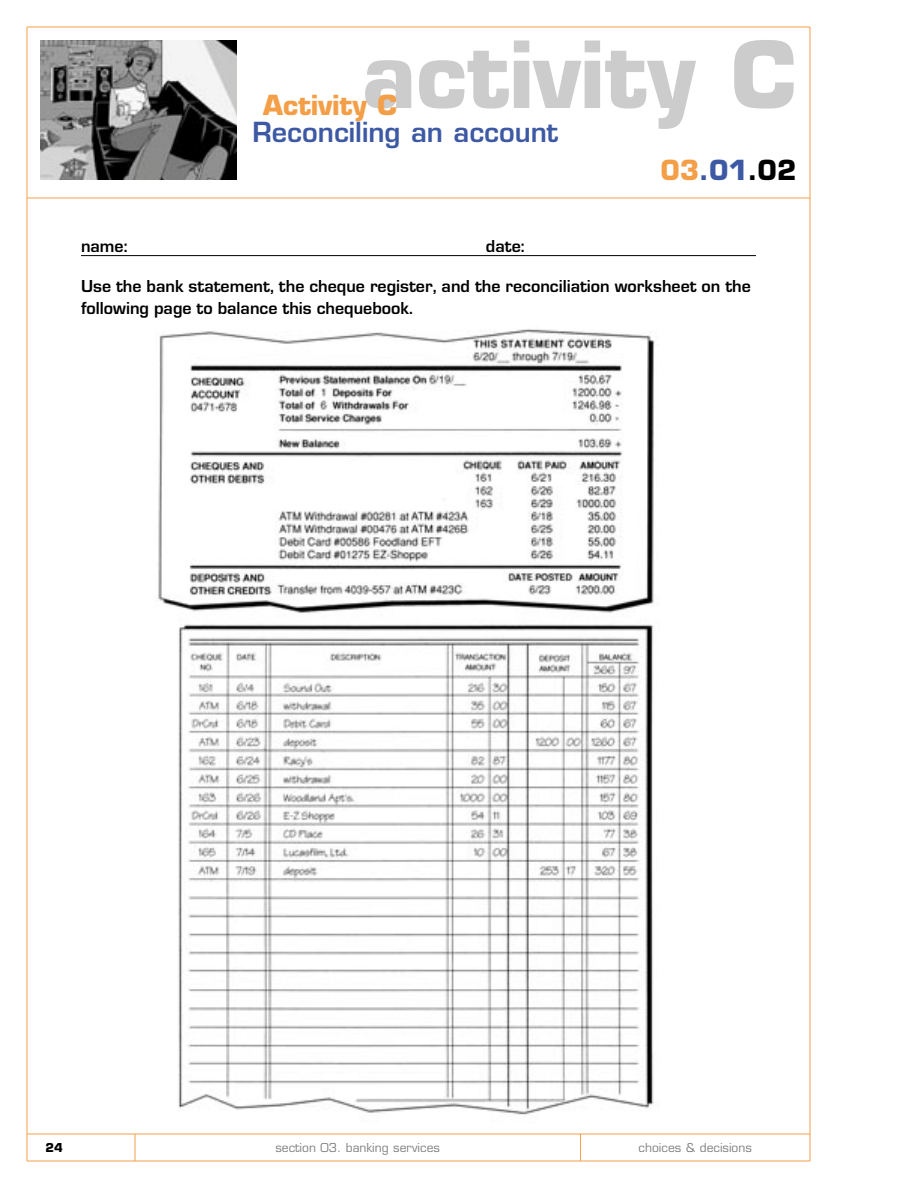
<style>
.page{position:relative;width:918px;height:1188px;background:#fff}
.page>*{position:absolute;margin:0;border:0;box-sizing:border-box;transform-origin:0 0}
.t1{font:700 90px "Eurostile";color:#ccc}
.t2{font:600 27px "Eurostile";color:#3d59a4}
.t3{font:700 27px "Eurostile";color:#f49f47}
.t4{font:700 27px "Eurostile";color:#3d59a4}
.t5{font:700 18px/21.6px "Eurostile";color:#000}
.t6{font:12px "Eurostile";color:#808080}
.t7{font:700 12px "Eurostile";color:#000}
.s1{color:#f49f47}
.s2{color:#000}
</style>
<div class="page">
<img style="left:158px;top:329px;width:497px;height:786px">
<img style="left:40px;top:40px;width:196px;height:140px">
<hr style="left:81px;top:255px;width:675px;height:1px;background:#000">
<hr style="left:27px;top:198px;width:783px;height:1px;background:#f49f47">
<hr style="left:27px;top:27px;width:783px;height:1px;background:#f49f47">
<hr style="left:27px;top:1161px;width:783px;height:1px;background:#f49f47">
<hr style="left:27px;top:27px;width:1px;height:1134px;background:#f49f47">
<hr style="left:810px;top:27px;width:1px;height:1134px;background:#f49f47">
<hr style="left:27px;top:1134px;width:783px;height:1px;background:#f49f47">
<svg style="left:135px;top:1134px;width:1px;height:27px"></svg>
<svg style="left:580px;top:1135px;width:1px;height:26px"></svg>
<h1 class="t1" style="left:361px;top:40px;width:437px">activity C</h1>
<h2 class="t3" style="left:263px;top:94px;width:135px">Activity C</h2>
<h2 class="t2" style="left:252px;top:122px;width:307px">Reconciling an account</h2>
<h2 class="t4" style="left:660px;top:160px;width:138px"><span class="s1">03</span>.01<span class="s2">.02</span></h2>
<p class="t5" style="left:81px;top:237px;width:48px">name:</p>
<p class="t5" style="left:486px;top:237px;width:40px">date:</p>
<p class="t5" style="left:81px;top:277px;width:671px">Use the bank statement, the cheque register, and the reconciliation worksheet on the following page to balance this chequebook.</p>
<p class="t7" style="left:46px;top:1143px;width:19px">24</p>
<p class="t6" style="left:275px;top:1143px;width:166px">section 03. banking services</p>
<p class="t6" style="left:639px;top:1143px;width:115px">choices &amp; decisions</p>
</div>
